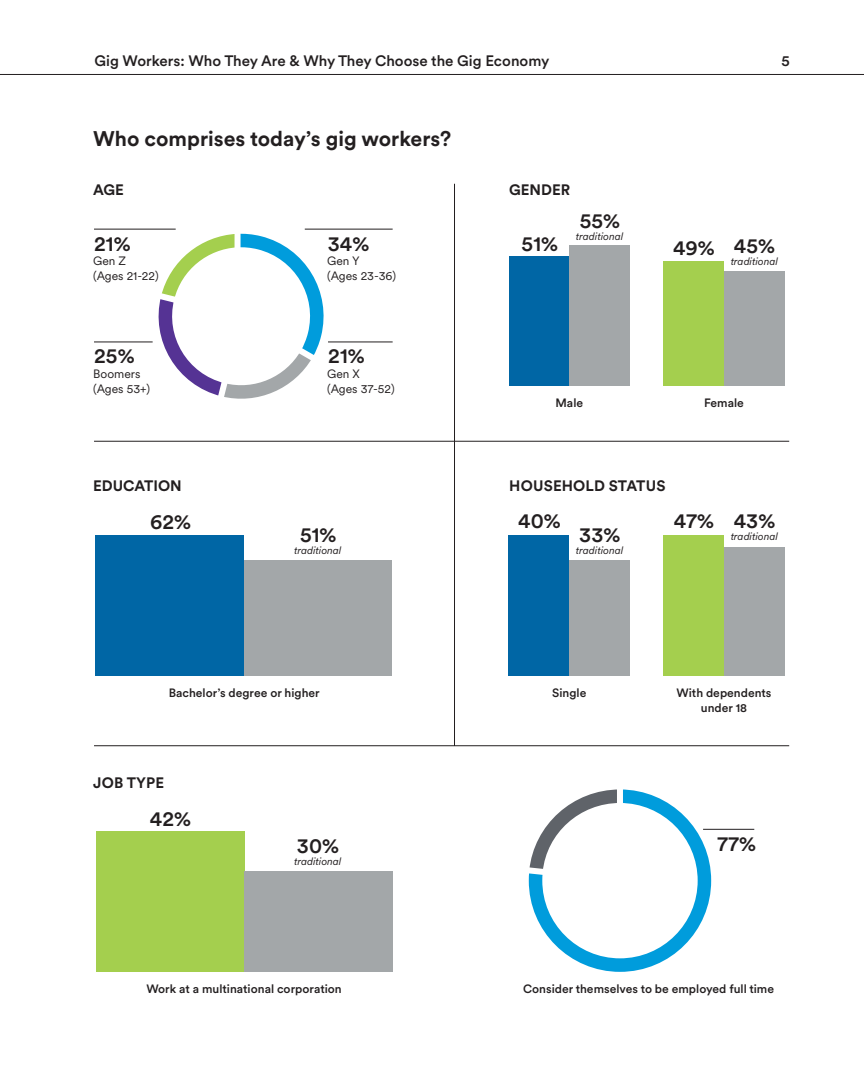
<style>
.page{position:relative;width:864px;height:1080px;background:#fff}
.page>*{position:absolute;margin:0;border:0;box-sizing:border-box;transform-origin:0 0}
.Graphic_Number_Large{font:500 21px "Met Life Circular";color:#231f20}
.Body_Medium{font:700 21px "Met Life Circular";color:#231f20}
.t1{font:500 15px "Met Life Circular";color:#231f20}
.Body{font:700 15px "Met Life Circular";color:#231f20}
.Subcopy{font:500 12px/15px "Met Life Circular";color:#231f20;text-align:center}
.Subcopy-2{font:12px/15px "Met Life Circular";color:#231f20}
.Graphic_Number_Large-2{font:italic 10.5px "Met Life Circular";color:#231f20}
</style>
<div class="page">
<hr style="left:0;top:74px;width:864px;height:1px;background:#231f20">
<div style="left:96px;top:832px;width:149px;height:140px;background:#a4cf4e"></div>
<div style="left:245px;top:872px;width:148px;height:100px;background:#a3a7a9"></div>
<div style="left:244px;top:561px;width:148px;height:115px;background:#a3a7a9"></div>
<div style="left:95px;top:536px;width:149px;height:140px;background:#0066a5"></div>
<div style="left:509px;top:256px;width:61px;height:130px;background:#0066a5"></div>
<div style="left:569px;top:246px;width:61px;height:140px;background:#a3a7a9"></div>
<div style="left:663px;top:261px;width:61px;height:125px;background:#a4cf4e"></div>
<div style="left:724px;top:271px;width:60px;height:115px;background:#a3a7a9"></div>
<div style="left:508px;top:536px;width:61px;height:140px;background:#0066a5"></div>
<div style="left:569px;top:560px;width:61px;height:116px;background:#a3a7a9"></div>
<div style="left:663px;top:536px;width:61px;height:140px;background:#a4cf4e"></div>
<div style="left:724px;top:547px;width:60px;height:129px;background:#a3a7a9"></div>
<hr style="left:305px;top:229px;width:88px;height:1px;background:#231f20">
<hr style="left:94px;top:229px;width:82px;height:1px;background:#231f20">
<hr style="left:328px;top:342px;width:65px;height:1px;background:#231f20">
<hr style="left:94px;top:342px;width:59px;height:1px;background:#231f20">
<hr style="left:94px;top:745px;width:695px;height:1px;background:#231f20">
<hr style="left:94px;top:441px;width:695px;height:1px;background:#231f20">
<hr style="left:454px;top:184px;width:1px;height:562px;background:#231f20">
<hr style="left:703px;top:829px;width:51px;height:1px;background:#231f20">
<svg style="left:148px;top:228px;width:177px;height:171px"></svg>
<svg style="left:529px;top:790px;width:189px;height:182px"></svg>
<svg style="left:528px;top:789px;width:105px;height:97px"></svg>
<p class="t1" style="left:94px;top:50px;width:456px">Gig Workers: Who They Are &amp; Why They Choose the Gig Economy</p>
<p class="t1" style="left:781px;top:50px;width:10px">5</p>
<p class="Body_Medium" style="left:93px;top:124px;width:360px">Who comprises today’s gig workers?</p>
<p class="Body" style="left:93px;top:179px;width:32px">AGE</p>
<p class="Body" style="left:509px;top:179px;width:63px">GENDER</p>
<p class="Graphic_Number_Large" style="left:94px;top:229px;width:38px">21%</p>
<p class="Graphic_Number_Large" style="left:328px;top:229px;width:43px">34%</p>
<p class="Subcopy-2" style="left:93px;top:253px;width:67px">Gen Z (Ages 21-22)</p>
<p class="Subcopy-2" style="left:327px;top:253px;width:70px">Gen Y<br>(Ages 23-36)</p>
<p class="Graphic_Number_Large" style="left:580px;top:206px;width:42px">55%</p>
<p class="Graphic_Number_Large-2" style="left:576px;top:229px;width:49px">traditional</p>
<p class="Graphic_Number_Large" style="left:522px;top:229px;width:38px">51%</p>
<p class="Graphic_Number_Large" style="left:673px;top:233px;width:43px">49%</p>
<p class="Graphic_Number_Large" style="left:734px;top:232px;width:43px">45%</p>
<p class="Graphic_Number_Large-2" style="left:731px;top:255px;width:49px">traditional</p>
<p class="Graphic_Number_Large" style="left:94px;top:342px;width:42px">25%</p>
<p class="Graphic_Number_Large" style="left:328px;top:342px;width:38px">21%</p>
<p class="Subcopy-2" style="left:93px;top:366px;width:58px">Boomers (Ages 53+)</p>
<p class="Subcopy-2" style="left:327px;top:366px;width:69px">Gen X<br>(Ages 37-52)</p>
<p class="Subcopy" style="left:556px;top:395px;width:29px">Male</p>
<p class="Subcopy" style="left:704px;top:395px;width:41px">Female</p>
<p class="Body" style="left:93px;top:476px;width:90px">EDUCATION</p>
<p class="Body" style="left:509px;top:476px;width:158px">HOUSEHOLD STATUS</p>
<p class="Graphic_Number_Large" style="left:150px;top:508px;width:43px">62%</p>
<p class="Graphic_Number_Large" style="left:518px;top:507px;width:44px">40%</p>
<p class="Graphic_Number_Large" style="left:300px;top:520px;width:38px">51%</p>
<p class="Graphic_Number_Large-2" style="left:294px;top:543px;width:49px">traditional</p>
<p class="Graphic_Number_Large" style="left:579px;top:520px;width:42px">33%</p>
<p class="Graphic_Number_Large-2" style="left:576px;top:543px;width:49px">traditional</p>
<p class="Graphic_Number_Large" style="left:674px;top:507px;width:42px">47%</p>
<p class="Graphic_Number_Large" style="left:734px;top:507px;width:43px">43%</p>
<p class="Graphic_Number_Large-2" style="left:731px;top:529px;width:49px">traditional</p>
<p class="Subcopy" style="left:169px;top:685px;width:153px">Bachelor’s degree or higher</p>
<p class="Subcopy" style="left:552px;top:685px;width:36px">Single</p>
<p class="Body" style="left:93px;top:772px;width:72px">JOB TYPE</p>
<p class="Graphic_Number_Large" style="left:150px;top:805px;width:43px">42%</p>
<p class="Graphic_Number_Large" style="left:297px;top:832px;width:44px">30%</p>
<p class="Graphic_Number_Large-2" style="left:294px;top:855px;width:49px">traditional</p>
<p class="Subcopy" style="left:676px;top:685px;width:97px">With dependents under 18</p>
<p class="Graphic_Number_Large" style="left:717px;top:830px;width:41px">77%</p>
<p class="Subcopy" style="left:146px;top:981px;width:197px">Work at a multinational corporation</p>
<p class="Subcopy" style="left:523px;top:981px;width:252px">Consider themselves to be employed full time</p>
</div>
